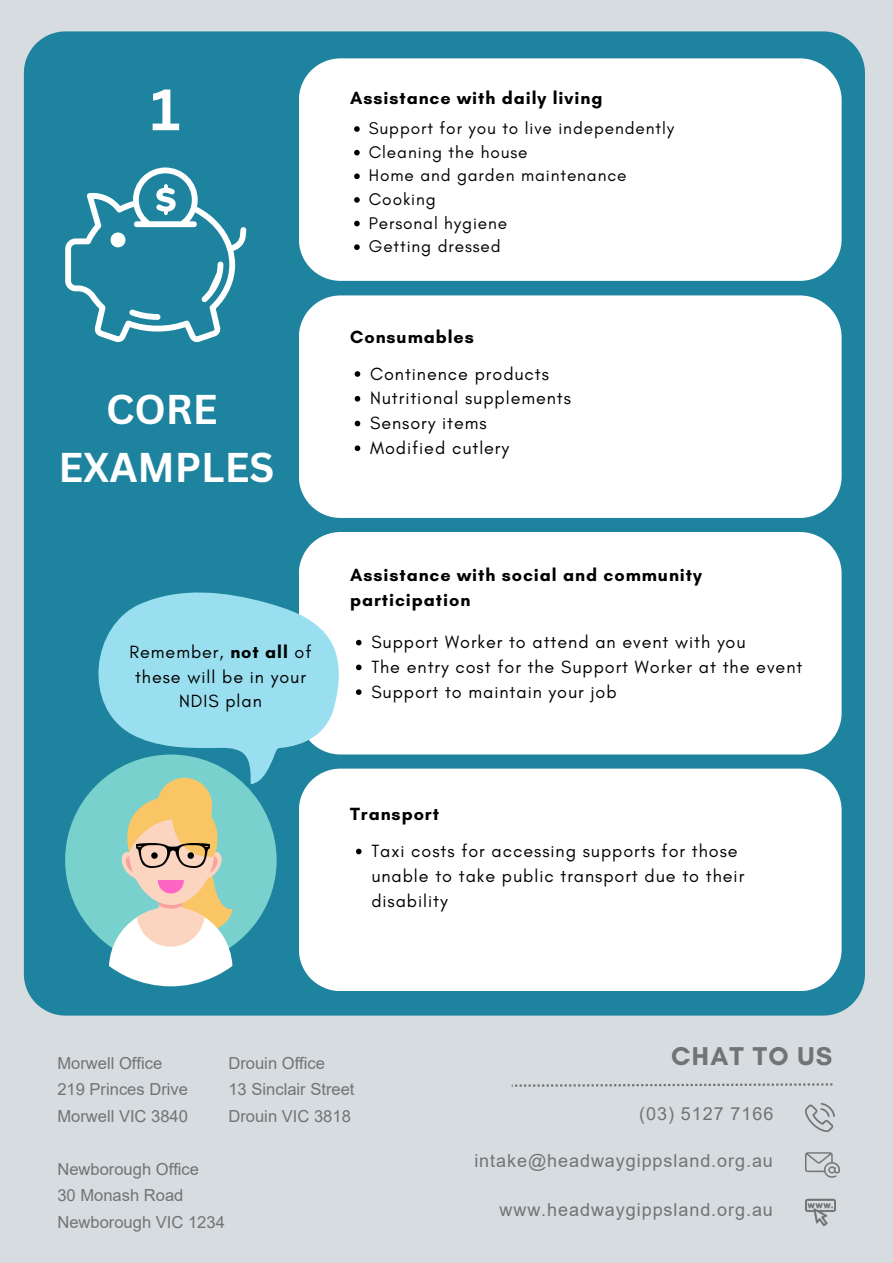
<style>
.page{position:relative;width:893px;height:1263px;background:#d6dcdf}
.page>*{position:absolute;margin:0;border:0;box-sizing:border-box;transform-origin:0 0}
.t1{font:700 57px "Canva Sans";color:#fff}
.t2{font:700 40.5px "Canva Sans";color:#fff}
.t3{font:700 26.25px "Glacial Indifference";letter-spacing:.045em;color:#737373}
.t4{font:18px/24.8px "Glacial Indifference";letter-spacing:.05em;color:#000}
.t5{font:700 18px/24.8px "Glacial Indifference";letter-spacing:.05em;color:#000}
.t6{font:18px "Arial";letter-spacing:.05em;color:#737373}
.t7{font:17.25px "Glacial Indifference";letter-spacing:.05em;color:#000}
.t8{font:16.58px "Arial";color:#737373}
.s1{font-weight:700}
</style>
<div class="page">
<div style="left:24px;top:31px;width:841px;height:984px;background:#1d839e"></div>
<svg style="left:65px;top:167px;width:181px;height:176px;background:#4297ad"></svg>
<div style="left:299px;top:58px;width:542px;height:223px;background:#fff"></div>
<div style="left:299px;top:532px;width:542px;height:222px;background:#fff"></div>
<div style="left:299px;top:769px;width:542px;height:222px;background:#fff"></div>
<div style="left:299px;top:295px;width:542px;height:223px;background:#fff"></div>
<svg style="left:512px;top:1083px;width:320px;height:4px"></svg>
<img style="left:805px;top:1103px;width:29px;height:29px">
<img style="left:806px;top:1152px;width:33px;height:26px">
<img style="left:805px;top:1198px;width:30px;height:28px">
<svg style="left:354px;top:126px;width:6px;height:6px"></svg>
<svg style="left:354px;top:150px;width:6px;height:5px"></svg>
<svg style="left:354px;top:173px;width:6px;height:6px"></svg>
<svg style="left:354px;top:197px;width:6px;height:6px"></svg>
<svg style="left:354px;top:221px;width:6px;height:5px"></svg>
<svg style="left:354px;top:244px;width:6px;height:6px"></svg>
<svg style="left:355px;top:371px;width:5px;height:6px"></svg>
<svg style="left:355px;top:396px;width:5px;height:6px"></svg>
<svg style="left:355px;top:421px;width:5px;height:5px"></svg>
<svg style="left:355px;top:445px;width:5px;height:6px"></svg>
<svg style="left:356px;top:849px;width:5px;height:5px"></svg>
<svg style="left:356px;top:640px;width:5px;height:5px"></svg>
<svg style="left:356px;top:664px;width:5px;height:6px"></svg>
<svg style="left:356px;top:689px;width:5px;height:6px"></svg>
<svg style="left:72px;top:574px;width:278px;height:220px;background:#7bc4d6"></svg>
<div style="left:65px;top:754px;width:212px;height:211px;background:#78d1cc;border-radius:50%"></div>
<div style="left:157px;top:778px;width:55px;height:54px;background:#fac565;border-radius:50%"></div>
<svg style="left:109px;top:793px;width:124px;height:193px"></svg>
<svg style="left:151px;top:852px;width:7px;height:7px"></svg>
<div style="left:187px;top:852px;width:7px;height:7px;background:#000;border-radius:50%"></div>
<p class="t1" style="left:150px;top:69px;width:31px">1</p>
<p class="t2" style="left:106px;top:381px;width:113px">CORE</p>
<p class="t2" style="left:58px;top:439px;width:217px">EXAMPLES</p>
<p class="t4" style="left:129px;top:639px;width:184px;text-align:center">Remember, <span class="s1">not all</span> of these will be in your<br>NDIS plan</p>
<p class="t5" style="left:350px;top:85px;width:254px">Assistance with daily living</p>
<p class="t7" style="left:369px;top:118px;width:307px">Support for you to live independently</p>
<p class="t7" style="left:369px;top:141px;width:160px">Cleaning the house</p>
<p class="t7" style="left:369px;top:165px;width:259px">Home and garden maintenance</p>
<p class="t7" style="left:369px;top:189px;width:68px">Cooking</p>
<p class="t7" style="left:369px;top:212px;width:140px">Personal hygiene</p>
<p class="t7" style="left:369px;top:236px;width:133px">Getting dressed</p>
<p class="t5" style="left:350px;top:324px;width:125px">Consumables</p>
<p class="t4" style="left:370px;top:361px;width:180px">Continence products</p>
<p class="t4" style="left:370px;top:386px;width:202px">Nutritional supplements</p>
<p class="t4" style="left:370px;top:410px;width:118px">Sensory items</p>
<p class="t4" style="left:370px;top:435px;width:141px">Modified cutlery</p>
<p class="t5" style="left:350px;top:563px;width:353px">Assistance with social and community participation</p>
<p class="t4" style="left:371px;top:630px;width:376px">Support Worker to attend an event with you</p>
<p class="t4" style="left:371px;top:654px;width:432px">The entry cost for the Support Worker at the event</p>
<p class="t4" style="left:371px;top:679px;width:247px">Support to maintain your job</p>
<p class="t5" style="left:350px;top:801px;width:90px">Transport</p>
<p class="t4" style="left:371px;top:838px;width:374px">Taxi costs for accessing supports for those unable to take public transport due to their disability</p>
<p class="t8" style="left:57px;top:1054px;width:106px">Morwell Office</p>
<p class="t8" style="left:57px;top:1080px;width:132px">219 Princes Drive</p>
<p class="t8" style="left:57px;top:1107px;width:132px">Morwell VIC 3840</p>
<p class="t8" style="left:228px;top:1054px;width:98px">Drouin Office</p>
<p class="t8" style="left:228px;top:1080px;width:128px">13 Sinclair Street</p>
<p class="t8" style="left:228px;top:1107px;width:124px">Drouin VIC 3818</p>
<p class="t8" style="left:57px;top:1159px;width:143px">Newborough Office</p>
<p class="t8" style="left:57px;top:1186px;width:128px">30 Monash Road</p>
<p class="t8" style="left:57px;top:1212px;width:169px">Newborough VIC 1234</p>
<p class="t3" style="left:671px;top:1040px;width:163px">CHAT TO US</p>
<p class="t6" style="left:639px;top:1104px;width:136px">(03) 5127 7166</p>
<p class="t6" style="left:474px;top:1150px;width:300px">intake@headwaygippsland.org.au</p>
<p class="t6" style="left:499px;top:1199px;width:275px">www.headwaygippsland.org.au</p>
</div>
